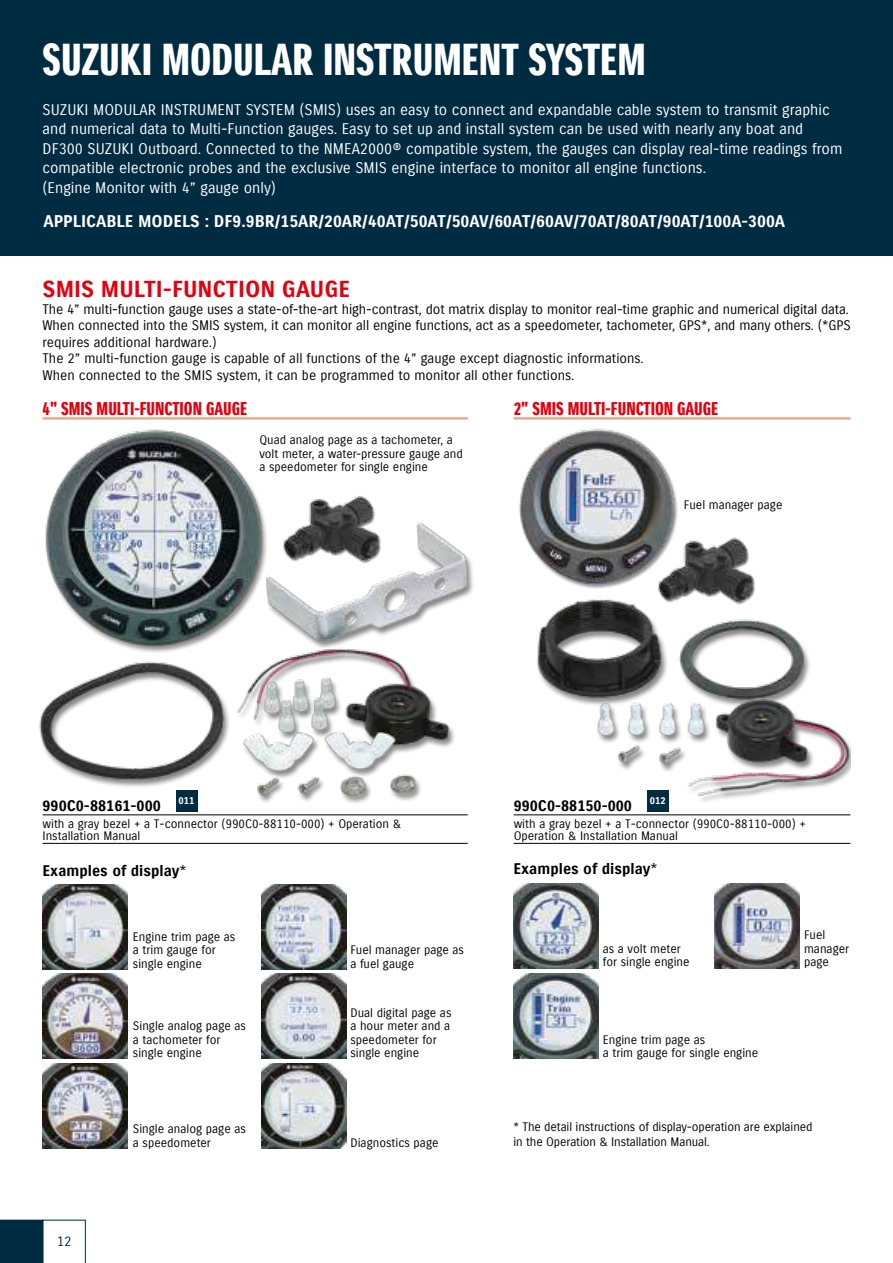
<style>
.page{position:relative;width:893px;height:1263px;background:#fff}
.page>*{position:absolute;margin:0;border:0;box-sizing:border-box;transform-origin:0 0}
.t1{font:43.5px "Suzuki PRO Headline";color:#fff}
.t2{font:22.5px "Suzuki PRO Bold";color:#e3000f}
.t3{font:18px "Suzuki PRO Headline";color:#e3000f}
.t4{font:16.5px "Suzuki PRO Bold";color:#fff}
.t5{font:15px/19.5px "Suzuki PRO Regular";color:#fff}
.t6{font:15px "Suzuki PRO Bold";color:#000}
.t7{font:13.5px/16.5px "Suzuki PRO Regular";letter-spacing:-.01em;color:#000}
.t8{font:13.5px "Suzuki PRO Regular";color:#002c42}
.t9{font:12px/13.5px "Suzuki PRO Regular";color:#000}
.t10{font:9.75px "Suzuki PRO Bold";color:#fff}
.s1{font-family:"Suzuki PRO Regular"}
</style>
<div class="page">
<div style="left:0;top:0;width:893px;height:255px;background:#002c42"></div>
<img style="left:519px;top:428px;width:159px;height:152px">
<img style="left:42px;top:418px;width:235px;height:96px">
<img style="left:43px;top:884px;width:85px;height:85px">
<img style="left:43px;top:974px;width:85px;height:85px">
<img style="left:261px;top:884px;width:85px;height:85px">
<img style="left:43px;top:1063px;width:85px;height:85px">
<img style="left:261px;top:974px;width:85px;height:85px">
<img style="left:261px;top:1063px;width:85px;height:85px">
<img style="left:513px;top:883px;width:85px;height:85px">
<img style="left:715px;top:883px;width:85px;height:85px">
<img style="left:513px;top:974px;width:85px;height:85px">
<img style="left:537px;top:580px;width:313px;height:224px">
<img style="left:39px;top:514px;width:434px;height:290px">
<img style="left:642px;top:526px;width:133px;height:88px">
<img style="left:268px;top:485px;width:132px;height:88px">
<hr style="left:43px;top:417px;width:425px;height:2px;background:#f3987a">
<hr style="left:43px;top:814px;width:425px;height:1px;background:#000">
<hr style="left:43px;top:843px;width:425px;height:1px;background:#000">
<div style="left:176px;top:790px;width:21px;height:21px;background:#002c42"></div>
<hr style="left:514px;top:417px;width:336px;height:2px;background:#f3987a">
<hr style="left:514px;top:814px;width:336px;height:1px;background:#000">
<hr style="left:514px;top:843px;width:336px;height:1px;background:#000">
<div style="left:647px;top:790px;width:21px;height:21px;background:#002c42"></div>
<svg style="left:0;top:1220px;width:86px;height:43px"></svg>
<h1 class="t1" style="left:43px;top:34px;width:605px">SUZUKI MODULAR INSTRUMENT SYSTEM</h1>
<p class="t5" style="left:43px;top:100px;width:801px">SUZUKI MODULAR INSTRUMENT SYSTEM (SMIS) uses an easy to connect and expandable cable system to transmit graphic and numerical data to Multi-Function gauges. Easy to set up and install system can be used with nearly any boat and DF300 SUZUKI Outboard. Connected to the NMEA2000® compatible system, the gauges can display real-time readings from compatible electronic probes and the exclusive SMIS engine interface to monitor all engine functions.<br>(Engine Monitor with 4” gauge only)</p>
<h3 class="t4" style="left:43px;top:211px;width:743px">APPLICABLE MODELS : DF9.9BR/15AR/20AR/40AT/50AT/50AV/60AT/60AV/70AT/80AT/90AT/100A-300A</h3>
<h2 class="t2" style="left:43px;top:275px;width:309px">SMIS MULTI-FUNCTION GAUGE</h2>
<p class="t7" style="left:43px;top:301px;width:810px">The 4” multi-function gauge uses a state-of-the-art high-contrast, dot matrix display to monitor real-time graphic and numerical digital data.<br>When connected into the SMIS system, it can monitor all engine functions, act as a speedometer, tachometer, GPS*, and many others. (*GPS requires additional hardware.)<br>The 2” multi-function gauge is capable of all functions of the 4” gauge except diagnostic informations.<br>When connected to the SMIS system, it can be programmed to monitor all other functions.</p>
<h3 class="t3" style="left:43px;top:398px;width:206px">4" SMIS MULTI-FUNCTION GAUGE</h3>
<h3 class="t3" style="left:514px;top:398px;width:206px">2" SMIS MULTI-FUNCTION GAUGE</h3>
<p class="t9" style="left:259px;top:433px;width:205px">Quad analog page as a tachometer, a volt meter, a water-pressure gauge and a speedometer for single engine</p>
<p class="t9" style="left:684px;top:498px;width:100px">Fuel manager page</p>
<p class="t6" style="left:43px;top:797px;width:120px">990C0-88161-000</p>
<p class="t10" style="left:179px;top:795px;width:17px">011</p>
<p class="t9" style="left:43px;top:818px;width:360px;line-height:12px">with a gray bezel + a T-connector (990C0-88110-000) + Operation &amp;<br>Installation Manual</p>
<p class="t6" style="left:43px;top:861px;width:145px">Examples of display<span class="s1">*</span></p>
<p class="t9" style="left:133px;top:930px;width:104px">Engine trim page as a trim gauge for single engine</p>
<p class="t9" style="left:133px;top:1019px;width:115px">Single analog page as a tachometer for single engine</p>
<p class="t8" style="left:57px;top:1233px;width:16px">12</p>
<p class="t9" style="left:133px;top:1122px;width:115px">Single analog page as a speedometer</p>
<p class="t9" style="left:350px;top:943px;width:115px">Fuel manager page as a fuel gauge</p>
<p class="t9" style="left:350px;top:1006px;width:103px">Dual digital page as a hour meter and a speedometer for single engine</p>
<p class="t9" style="left:350px;top:1135px;width:90px">Diagnostics page</p>
<p class="t6" style="left:514px;top:797px;width:120px">990C0-88150-000</p>
<p class="t10" style="left:650px;top:795px;width:17px">012</p>
<p class="t9" style="left:514px;top:818px;width:294px;line-height:12px">with a gray bezel + a T-connector (990C0-88110-000) +<br>Operation &amp; Installation Manual</p>
<p class="t6" style="left:513px;top:859px;width:145px">Examples of display<span class="s1">*</span></p>
<p class="t9" style="left:603px;top:942px;width:88px">as a volt meter for single engine</p>
<p class="t9" style="left:603px;top:1033px;width:157px">Engine trim page as<br>a trim gauge for single engine</p>
<p class="t9" style="left:804px;top:928px;width:47px">Fuel manager page</p>
<p class="t9" style="left:513px;top:1120px;width:300px;line-height:15px">* The detail instructions of display-operation are explained in the Operation &amp; Installation Manual.</p>
</div>
